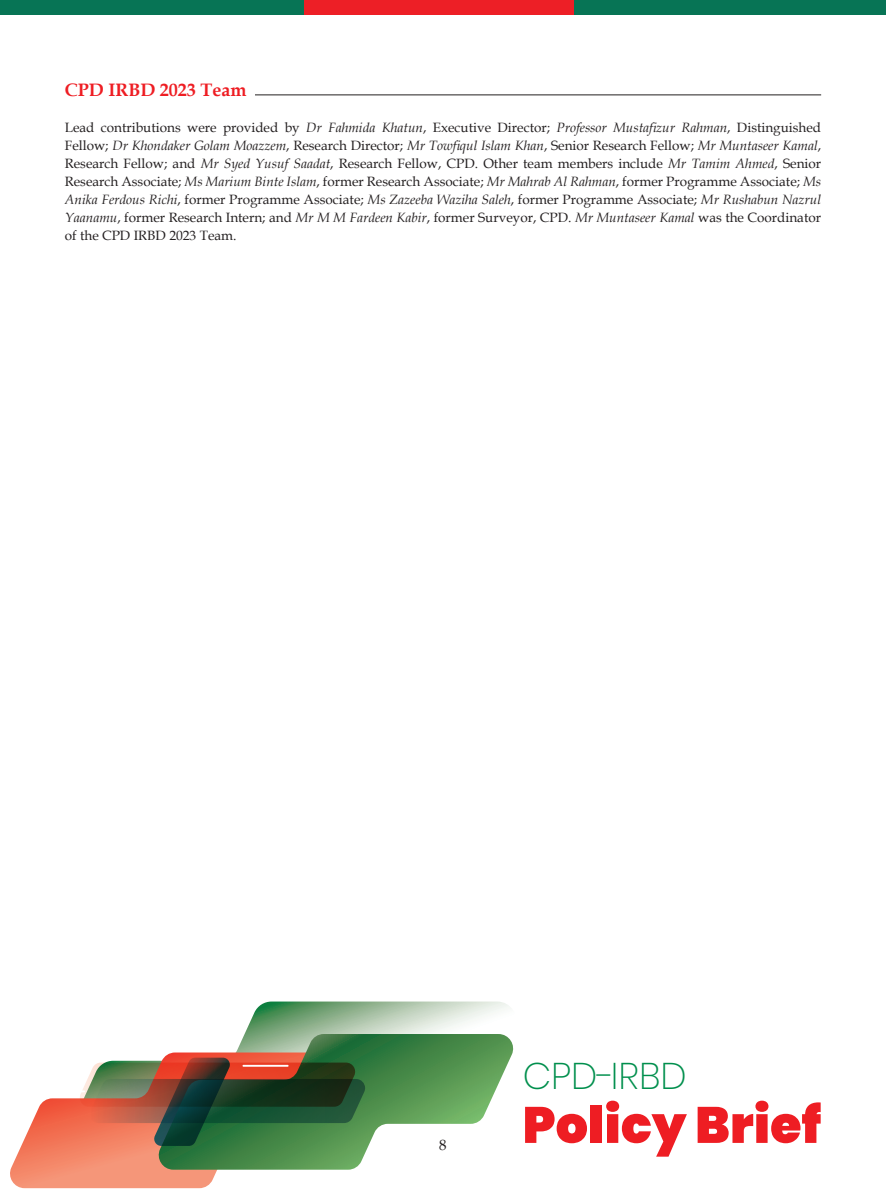
<style>
.page{position:relative;width:886px;height:1199px;background:#fff}
.page>*{position:absolute;margin:0;border:0;box-sizing:border-box;transform-origin:0 0}
.t1{font:900 51px "Poppins";color:#ee1d23}
.t2{font:200 37.05px "Poppins";color:#008f4d}
.t3{font:700 18px "Book Antiqua";color:#ee1d23}
.t4{font:15px "Book Antiqua";color:#231f20}
.t5{font:13.5px/18px "Book Antiqua";color:#231f20;text-align:justify}
.s1{font-style:italic}
</style>
<div class="page">
<div style="left:0;top:0;width:304px;height:15px;background:#077455"></div>
<div style="left:304px;top:0;width:270px;height:15px;background:#ed1f26"></div>
<div style="left:574px;top:0;width:312px;height:15px;background:#077455"></div>
<svg style="left:244px;top:1001px;width:265px;height:33px"></svg>
<svg style="left:10px;top:1098px;width:207px;height:90px;background:#f5957b"></svg>
<svg style="left:156px;top:1034px;width:358px;height:136px"></svg>
<svg style="left:80px;top:1057px;width:285px;height:89px;background:#615e3f"></svg>
<hr style="left:10px;top:1090px;width:75px;height:2px;background:#fff">
<hr style="left:242px;top:1065px;width:46px;height:2px;background:#fff">
<hr style="left:255px;top:94px;width:566px;height:1px;background:#231f20">
<p class="t3" style="left:65px;top:77px;width:183px">CPD IRBD 2023 Team</p>
<p class="t5" style="left:65px;top:118px;width:758px">Lead contributions were provided by <span class="s1">Dr Fahmida Khatun</span>, Executive Director; <span class="s1">Professor Mustafizur Rahman</span>, Distinguished Fellow; <span class="s1">Dr Khondaker Golam Moazzem</span>, Research Director; <span class="s1">Mr Towfiqul Islam Khan</span>, Senior Research Fellow; <span class="s1">Mr Muntaseer Kamal</span>, Research Fellow; and <span class="s1">Mr Syed Yusuf Saadat</span>, Research Fellow, CPD. Other team members include <span class="s1">Mr Tamim Ahmed</span>, Senior Research Associate; <span class="s1">Ms Marium Binte Islam</span>, former Research Associate; <span class="s1">Mr Mahrab Al Rahman</span>, former Programme Associate; <span class="s1">Ms Anika Ferdous Richi</span>, former Programme Associate; <span class="s1">Ms Zazeeba Waziha Saleh</span>, former Programme Associate; <span class="s1">Mr Rushabun Nazrul Yaanamu</span>, former Research Intern; and <span class="s1">Mr M M Fardeen Kabir</span>, former Surveyor, CPD. <span class="s1">Mr Muntaseer Kamal</span> was the Coordinator of the CPD IRBD 2023 Team.</p>
<p class="t4" style="left:439px;top:1135px;width:9px">8</p>
<h2 class="t2" style="left:522px;top:1054px;width:166px">CPD-IRBD</h2>
<h1 class="t1" style="left:522px;top:1095px;width:300px">Policy Brief</h1>
</div>
